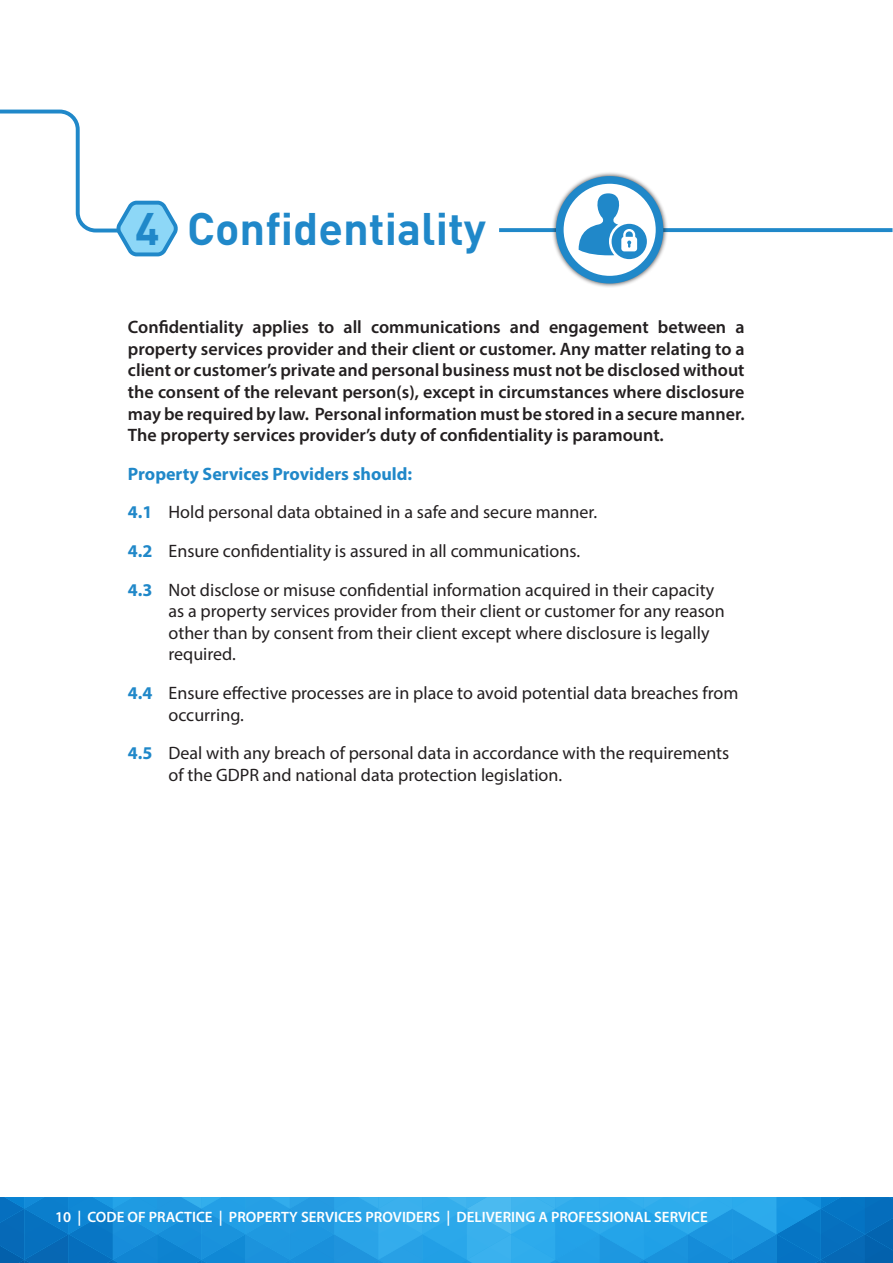
<style>
.page{position:relative;width:893px;height:1263px;background:#fff}
.page>*{position:absolute;margin:0;border:0;box-sizing:border-box;transform-origin:0 0}
.t1{font:700 45px "DIN";color:#2088c9}
.t2{font:18px/21.6px "Myriad Pro";color:#231f20}
.t3{font:600 18px/21.6px "Myriad Pro";color:#231f20;text-align:justify}
.t4{font:600 15px "Myriad Pro";color:#fff}
.s1{font-weight:700;color:#2088c9}
</style>
<div class="page">
<svg style="left:0;top:109px;width:178px;height:148px"></svg>
<svg style="left:499px;top:228px;width:393px;height:4px"></svg>
<div style="left:551px;top:171px;width:117px;height:117px;background:#231f20;opacity:.75"></div>
<svg style="left:560px;top:180px;width:99px;height:100px"></svg>
<div style="left:556px;top:176px;width:107px;height:107px;border:8px solid #2088c9;border-radius:50%"></div>
<svg style="left:579px;top:193px;width:68px;height:66px"></svg>
<svg style="left:0;top:1197px;width:893px;height:66px;background:#1e94db"></svg>
<h1 class="t1" style="left:135px;top:199px;width:353px">4 Confidentiality</h1>
<p class="t3" style="left:128px;top:316px;width:618px">Confidentiality applies to all communications and engagement between a property services provider and their client or customer. Any matter relating to a client or customer’s private and personal business must not be disclosed without the consent of the relevant person(s), except in circumstances where disclosure may be required by law. Personal information must be stored in a secure manner.<br>The property services provider’s duty of confidentiality is paramount.</p>
<p class="t2" style="left:128px;top:454px;width:588px;line-height:38.5px"><span class="s1">Property Services Providers should:<br>4.1</span> Hold personal data obtained in a safe and secure manner.<br><span class="s1">4.2</span> Ensure confidentiality is assured in all communications.<br><span class="s1">4.3</span> Not disclose or misuse confidential information acquired in their capacity</p>
<p class="t2" style="left:168px;top:600px;width:558px">as a property services provider from their client or customer for any reason other than by consent from their client except where disclosure is legally required.</p>
<p class="t2" style="left:168px;top:682px;width:571px;text-indent:-40px"><span class="s1">4.4</span> Ensure effective processes are in place to avoid potential data breaches from occurring.</p>
<p class="t2" style="left:168px;top:742px;width:562px;text-indent:-40px"><span class="s1">4.5</span> Deal with any breach of personal data in accordance with the requirements of the GDPR and national data protection legislation.</p>
<p class="t4" style="left:55px;top:1207px;width:654px">10 | CODE OF PRACTICE | PROPERTY SERVICES PROVIDERS | DELIVERING A PROFESSIONAL SERVICE</p>
</div>
